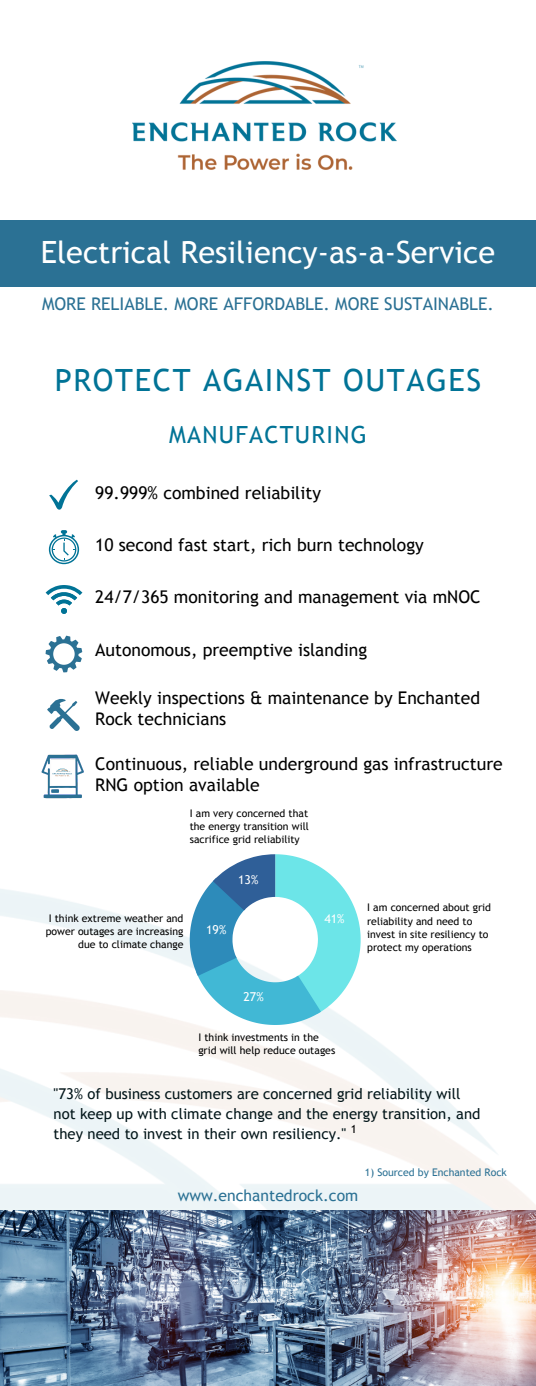
<style>
.page{position:relative;width:536px;height:1386px;background:#fff}
.page>*{position:absolute;margin:0;border:0;box-sizing:border-box;transform-origin:0 0}
.t1{font:30.62px "Trebuchet MS";color:#fff}
.t2{font:30.62px "Trebuchet MS";letter-spacing:.055em;color:#007396}
.t3{font:23.62px "Trebuchet MS";letter-spacing:.055em;color:#007396}
.t4{font:17.5px/21px "Trebuchet MS";color:#000}
.t5{font:17.5px "Trebuchet MS";color:#2b7194}
.t6{font:15.75px "Trebuchet MS";color:#2b7194}
.t7{font:14.88px/19.8px "Trebuchet MS";color:#03161a}
.t8{font:12.25px "Trebuchet MS";color:#fff}
.t9{font:11.38px "Trebuchet MS";color:#000}
.t10{font:10.5px/13.1px "Trebuchet MS";color:#000}
.t11{font:10.5px "Trebuchet MS";color:#2b7194}
</style>
<div class="page">
<img style="left:0;top:889px;width:535px;height:322px">
<img style="left:0;top:1211px;width:536px;height:174px">
<svg style="left:49px;top:480px;width:29px;height:30px"></svg>
<svg style="left:49px;top:530px;width:30px;height:34px"></svg>
<svg style="left:46px;top:585px;width:36px;height:29px"></svg>
<svg style="left:46px;top:636px;width:36px;height:36px"></svg>
<img style="left:41px;top:754px;width:43px;height:45px">
<svg style="left:47px;top:698px;width:33px;height:33px"></svg>
<img style="left:132px;top:61px;width:265px;height:109px">
<div style="left:0;top:220px;width:536px;height:67px;background:#2b7194"></div>
<svg style="left:190px;top:854px;width:170px;height:171px"></svg>
<h1 class="t1" style="left:41px;top:234px;width:455px">Electrical Resiliency-as-a-Service</h1>
<h3 class="t5" style="left:42px;top:294px;width:453px">MORE RELIABLE. MORE AFFORDABLE. MORE SUSTAINABLE.</h3>
<h1 class="t2" style="left:55px;top:363px;width:428px">PROTECT AGAINST OUTAGES</h1>
<h2 class="t3" style="left:169px;top:421px;width:199px">MANUFACTURING</h2>
<h3 class="t4" style="left:95px;top:482px;width:227px">99.999% combined reliability</h3>
<h3 class="t4" style="left:95px;top:535px;width:330px">10 second fast start, rich burn technology</h3>
<h3 class="t4" style="left:95px;top:586px;width:387px">24/7/365 monitoring and management via mNOC</h3>
<h3 class="t4" style="left:95px;top:639px;width:273px">Autonomous, preemptive islanding</h3>
<h3 class="t4" style="left:95px;top:688px;width:386px">Weekly inspections &amp; maintenance by Enchanted<br>Rock technicians</h3>
<h3 class="t4" style="left:95px;top:753px;width:409px">Continuous, reliable underground gas infrastructure<br>RNG option available</h3>
<p class="t10" style="left:190px;top:807px;width:120px;text-align:justify">I am very concerned that the energy transition will sacrifice grid reliability</p>
<p class="t10" style="left:46px;top:912px;width:139px;text-align:right">I think extreme weather and power outages are increasing due to climate change</p>
<p class="t8" style="left:238px;top:873px;width:22px">13%</p>
<p class="t8" style="left:206px;top:923px;width:22px">19%</p>
<p class="t8" style="left:324px;top:912px;width:22px">41%</p>
<p class="t8" style="left:243px;top:989px;width:22px">27%</p>
<p class="t10" style="left:198px;top:1030px;width:138px">I think investments in the grid will help reduce outages</p>
<p class="t10" style="left:367px;top:901px;width:125px">I am concerned about grid reliability and need to invest in site resiliency to protect my operations</p>
<h3 class="t7" style="left:54px;top:1084px;width:428px">"73% of business customers are concerned grid reliability will not keep up with climate change and the energy transition, and they need to invest in their own resiliency."</h3>
<p class="t9" style="left:350px;top:1122px;width:7px">1</p>
<h3 class="t6" style="left:178px;top:1186px;width:182px">www.enchantedrock.com</h3>
<p class="t11" style="left:365px;top:1166px;width:143px">1) Sourced by Enchanted Rock</p>
</div>
